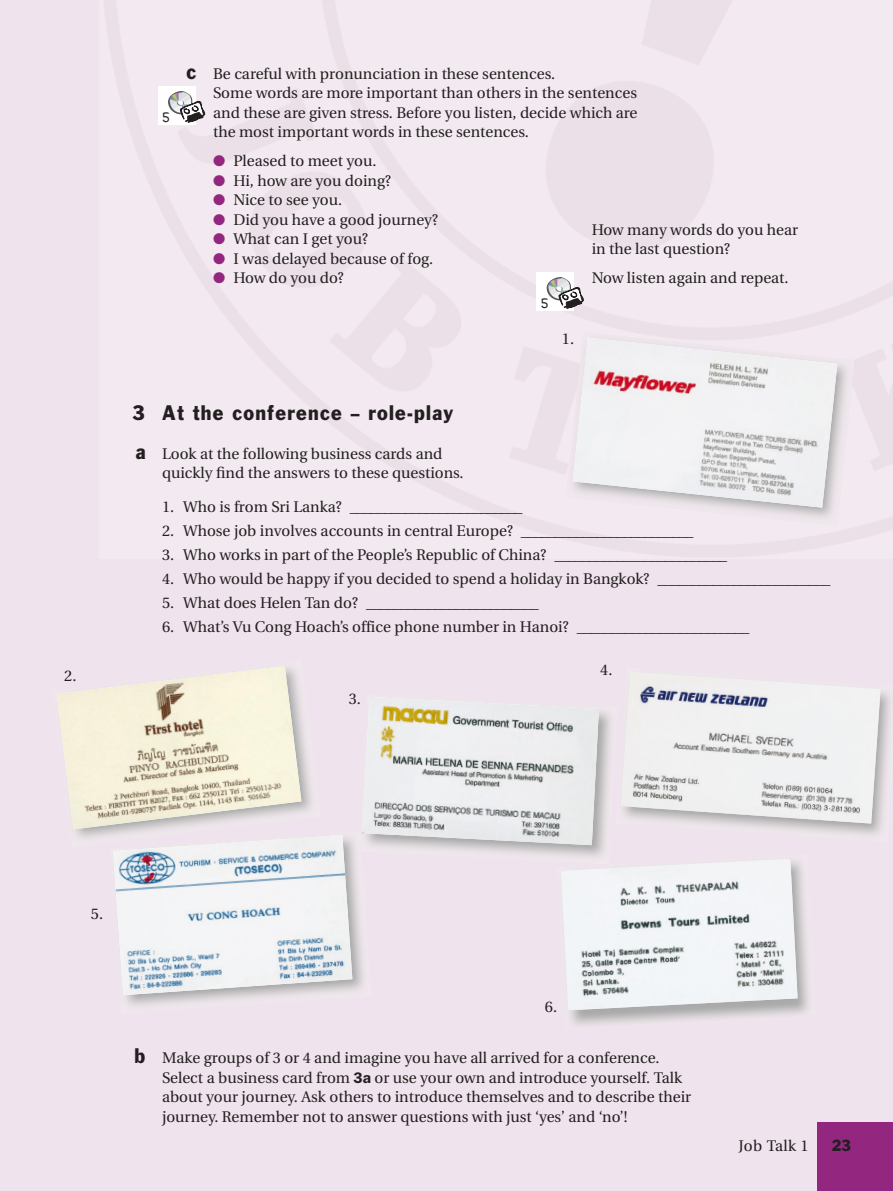
<style>
.page{position:relative;width:893px;height:1191px;background:#fff}
.page>*{position:absolute;margin:0;border:0;box-sizing:border-box;transform-origin:0 0}
.t1{font:19.5px "Franklin Gothic";letter-spacing:.07em;color:#231f20;scale:.9 1}
.t2{font:17.25px "Escript LL";color:#231f20;scale:.9 1}
.t3{font:15.3px/19.5px "Utopia";color:#231f20}
.t4{font:15px "Franklin Gothic";color:#231f20;scale:.9 1}
.s1{font-family:"Franklin Gothic";font-size:19.5px}
.s2{color:#932780}
.s3{font-family:"Franklin Gothic";font-weight:600}
</style>
<div class="page">
<div style="left:0;top:0;width:892px;height:1191px;background:#efe3ed"></div>
<div style="left:817px;top:1123px;width:75px;height:68px;background:#932780"></div>
<div style="left:158px;top:87px;width:37px;height:38px;background:#fff"></div>
<svg style="left:168px;top:91px;width:37px;height:32px"></svg>
<div style="left:536px;top:273px;width:38px;height:38px;background:#fff"></div>
<svg style="left:546px;top:277px;width:37px;height:32px"></svg>
<img style="left:362px;top:697px;width:237px;height:148px">
<img style="left:572px;top:338px;width:265px;height:170px">
<img style="left:113px;top:835px;width:239px;height:160px">
<img style="left:57px;top:666px;width:244px;height:163px">
<img style="left:620px;top:672px;width:260px;height:152px">
<img style="left:561px;top:859px;width:236px;height:151px">
<p class="t3" style="left:64px;top:668px;width:14px">2.</p>
<p class="t2" style="left:162px;top:110px;width:10px">5</p>
<p class="t3" style="left:213px;top:65px;width:426px;text-indent:-27px"><span class="s1">c</span> Be careful with pronunciation in these sentences.<br>Some words are more important than others in the sentences and these are given stress. Before you listen, decide which are the most important words in these sentences.</p>
<p class="t3" style="left:213px;top:153px;width:165px"><span class="s2">●</span> Pleased to meet you.</p>
<p class="t3" style="left:213px;top:172px;width:179px"><span class="s2">●</span> Hi, how are you doing?</p>
<p class="t3" style="left:213px;top:192px;width:130px"><span class="s2">●</span> Nice to see you.</p>
<p class="t3" style="left:213px;top:211px;width:226px"><span class="s2">●</span> Did you have a good journey?</p>
<p class="t3" style="left:213px;top:231px;width:156px"><span class="s2">●</span> What can I get you?</p>
<p class="t3" style="left:213px;top:250px;width:222px"><span class="s2">●</span> I was delayed because of fog.</p>
<p class="t3" style="left:213px;top:270px;width:132px"><span class="s2">●</span> How do you do?</p>
<p class="t3" style="left:591px;top:221px;width:208px">How many words do you hear in the last question?</p>
<p class="t3" style="left:591px;top:270px;width:198px">Now listen again and repeat.</p>
<p class="t2" style="left:540px;top:296px;width:10px">5</p>
<p class="t3" style="left:562px;top:330px;width:14px">1.</p>
<p class="t1" style="left:132px;top:405px;width:358px">3 At the conference – role-play</p>
<p class="t3" style="left:162px;top:445px;width:303px;text-indent:-26px"><span class="s1">a</span> Look at the following business cards and quickly find the answers to these questions.</p>
<p class="t3" style="left:162px;top:499px;width:362px">1. Who is from Sri Lanka? _________________________</p>
<p class="t3" style="left:162px;top:523px;width:533px">2. Whose job involves accounts in central Europe? _________________________</p>
<p class="t3" style="left:162px;top:547px;width:566px">3. Who works in part of the People’s Republic of China? _________________________</p>
<p class="t3" style="left:162px;top:571px;width:669px">4. Who would be happy if you decided to spend a holiday in Bangkok? _________________________</p>
<p class="t3" style="left:162px;top:595px;width:378px">5. What does Helen Tan do? _________________________</p>
<p class="t3" style="left:162px;top:619px;width:589px">6. What’s Vu Cong Hoach’s office phone number in Hanoi? _________________________</p>
<p class="t3" style="left:349px;top:691px;width:14px">3.</p>
<p class="t3" style="left:600px;top:661px;width:14px">4.</p>
<p class="t3" style="left:91px;top:905px;width:14px">5.</p>
<p class="t3" style="left:545px;top:998px;width:14px">6.</p>
<p class="t3" style="left:162px;top:1050px;width:530px;text-indent:-28px"><span class="s1">b</span> Make groups of 3 or 4 and imagine you have all arrived for a conference.<br>Select a business card from <span class="s3">3a</span> or use your own and introduce yourself. Talk about your journey. Ask others to introduce themselves and to describe their journey. Remember not to answer questions with just ‘yes’ and ‘no’!</p>
<p class="t3" style="left:738px;top:1137px;width:72px">Job Talk 1</p>
<p class="t4" style="left:831px;top:1140px;width:23px">23</p>
</div>
